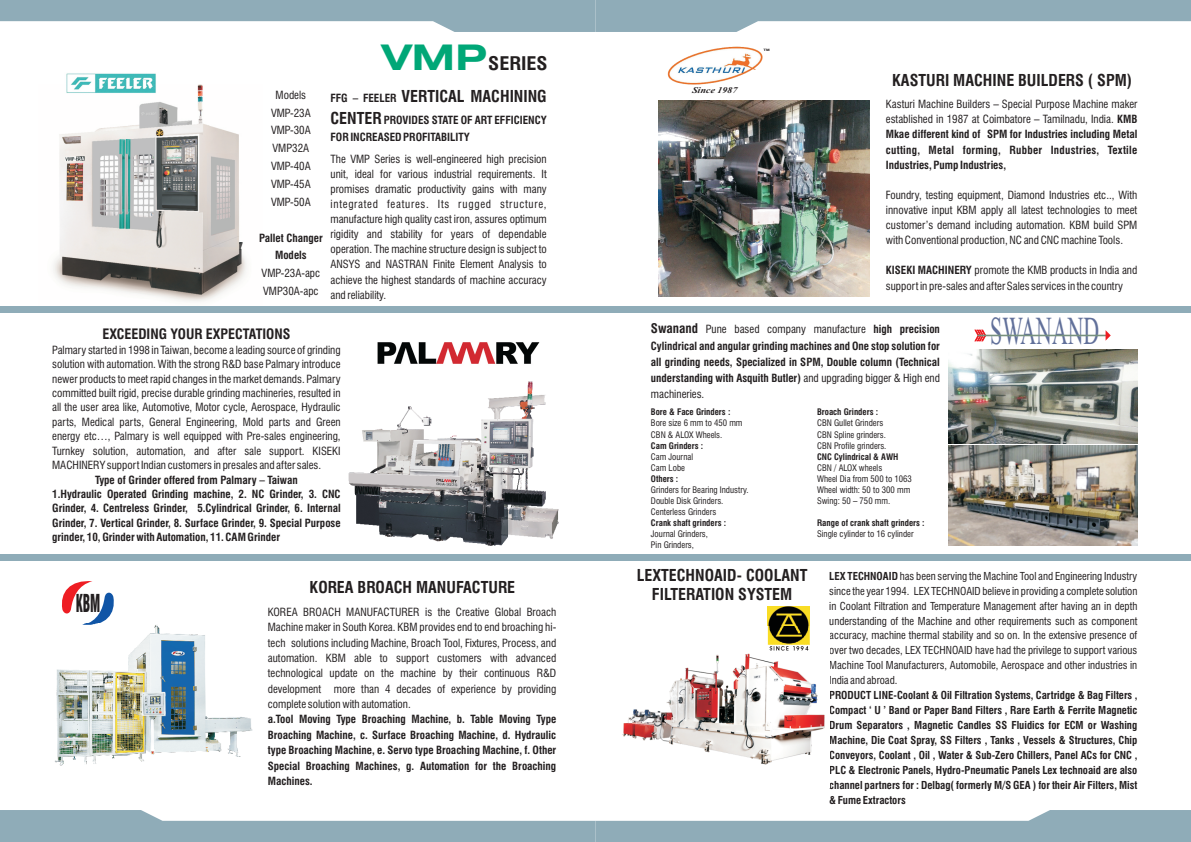
<style>
.page{position:relative;width:1191px;height:842px;background:#fff}
.page>*{position:absolute;margin:0;border:0;box-sizing:border-box;transform-origin:0 0}
.t1{font:39.6px "Times New Roman";color:#61709a;scale:.55 1}
.t2{font:900 condensed 24.1px "Swiss 721 BT";color:#231f20;scale:.53 1}
.t3{font:700 condensed 18.3px "Swiss 721 BT";color:#231f20;scale:1.11 1}
.t4{font:700 condensed 16px/19.2px "Swiss 721 BT";color:#231f20;text-align:center}
.t5{font:700 condensed 14px "Swiss 721 BT";color:#231f20}
.t6{font:condensed 11px/15.1px "Swiss 721 BT";color:#231f20;text-align:justify}
.t7{font:700 condensed 11px/15.1px "Swiss 721 BT";color:#231f20;text-align:justify}
.t8{font:condensed 10.7px/14.9px "Swiss 721 BT";color:#231f20;text-align:justify}
.t9{font:700 condensed 10.7px/14.9px "Swiss 721 BT";color:#231f20;text-align:justify}
.t10{font:condensed 8.8px/11.1px "Swiss 721 BT";color:#231f20}
.t11{font:700 condensed 8.8px "Swiss 721 BT";color:#231f20}
.t12{font:italic 700 8.7px "Times New Roman";color:#231f20;scale:1.14 1}
.t13{font:700 3.1px "Arial";color:#231f20;scale:1.41 1}
.s1{font-stretch:expanded;font-size:35.3px;color:#00a777}
.s2{font-size:11px}
.s3{font-size:16px}
.s4{font-weight:400}
.s5{font-weight:700}
.s6{font-size:13px}
</style>
<div class="page">
<svg style="left:0;top:0;width:1191px;height:32px"></svg>
<svg style="left:0;top:810px;width:1191px;height:32px"></svg>
<img style="left:53px;top:85px;width:194px;height:217px">
<img style="left:65px;top:73px;width:93px;height:22px">
<img style="left:378px;top:342px;width:161px;height:22px">
<div style="left:0;top:306px;width:595px;height:7px;background:#8facb8"></div>
<div style="left:595px;top:306px;width:596px;height:7px;background:#8facb8"></div>
<div style="left:595px;top:554px;width:596px;height:7px;background:#8facb8"></div>
<div style="left:0;top:554px;width:595px;height:7px;background:#8facb8"></div>
<svg style="left:62px;top:581px;width:52px;height:43px"></svg>
<img style="left:659px;top:101px;width:210px;height:196px">
<svg style="left:667px;top:46px;width:96px;height:39px"></svg>
<img style="left:948px;top:349px;width:189px;height:95px">
<svg style="left:974px;top:329px;width:137px;height:13px"></svg>
<img style="left:948px;top:446px;width:189px;height:99px">
<img style="left:767px;top:606px;width:42px;height:20px">
<img style="left:622px;top:626px;width:203px;height:139px">
<img style="left:55px;top:624px;width:198px;height:142px">
<img style="left:348px;top:381px;width:211px;height:165px">
<p class="t6" style="left:271px;top:87px;width:41px;line-height:17.9px;text-align:center">Models<br>VMP-23A<br>VMP-30A<br>VMP32A<br>VMP-40A<br>VMP-45A<br>VMP-50A</p>
<p class="t7" style="left:259px;top:230px;width:65px;line-height:17.9px;text-align:center">Pallet Changer<br>Models</p>
<p class="t6" style="left:261px;top:266px;width:60px;line-height:17.9px">VMP-23A-apc<br>VMP30A-apc</p>
<h3 class="t3" style="left:382px;top:56px;width:151px"><span class="s1">VMP</span>SERIES</h3>
<h3 class="t4" style="left:330px;top:89px;width:218px"><span class="s2">FFG – FEELER</span> VERTICAL MACHINING</h3>
<p class="t7" style="left:330px;top:113px;width:218px;line-height:16.5px"><span class="s3">CENTER</span> PROVIDES STATE OF ART EFFICIENCY<br>FOR INCREASED PROFITABILITY</p>
<p class="t6" style="left:330px;top:152px;width:218px">The VMP Series is well-engineered high precision unit, ideal for various industrial requirements. It promises dramatic productivity gains with many integrated features. Its rugged structure, manufacture high quality cast iron, assures optimum rigidity and stability for years of dependable operation. The machine structure design is subject to ANSYS and NASTRAN Finite Element Analysis to achieve the highest standards of machine accuracy and reliability.</p>
<p class="t5" style="left:102px;top:328px;width:189px">EXCEEDING YOUR EXPECTATIONS</p>
<p class="t6" style="left:52px;top:344px;width:290px;line-height:14.4px">Palmary started in 1998 in Taiwan, become a leading source of grinding solution with automation. With the strong R&amp;D base Palmary introduce newer products to meet rapid changes in the market demands. Palmary committed built rigid, precise durable grinding machineries, resulted in all the user area like, Automotive, Motor cycle, Aerospace, Hydraulic parts, Medical parts, General Engineering, Mold parts and Green energy etc…, Palmary is well equipped with Pre-sales engineering, Turnkey solution, automation, and after sale support. KISEKI MACHINERY support Indian customers in presales and after sales.</p>
<p class="t7" style="left:52px;top:473px;width:290px;line-height:14.4px;text-align:left;text-indent:43px">Type of Grinder offered from Palmary – Taiwan 1.Hydraulic Operated Grinding machine, 2. NC Grinder, 3. CNC Grinder, 4. Centreless Grinder, 5.Cylindrical Grinder, 6. Internal Grinder, 7. Vertical Grinder, 8. Surface Grinder, 9. Special Purpose grinder, 10, Grinder with Automation, 11. CAM Grinder</p>
<h2 class="t2" style="left:76px;top:593px;width:48px">KBM</h2>
<h3 class="t4" style="left:309px;top:579px;width:207px">KOREA BROACH MANUFACTURE</h3>
<p class="t6" style="left:268px;top:605px;width:290px;line-height:15.4px">KOREA BROACH MANUFACTURER is the Creative Global Broach Machine maker in South Korea. KBM provides end to end broaching hi&shy;tech solutions including Machine, Broach Tool, Fixtures, Process, and automation. KBM able to support customers with advanced technological update on the machine by their continuous R&amp;D development more than 4 decades of experience by providing complete solution with automation.</p>
<p class="t7" style="left:268px;top:713px;width:290px;line-height:15.4px">a.Tool Moving Type Broaching Machine, b. Table Moving Type Broaching Machine, c. Surface Broaching Machine, d. Hydraulic type Broaching Machine, e. Servo type Broaching Machine, f. Other Special Broaching Machines, g. Automation for the Broaching Machines.</p>
<p class="t12" style="left:692px;top:87px;width:41px">Since 1987</p>
<p class="t13" style="left:763px;top:48px;width:6px">TM</p>
<h3 class="t4" style="left:892px;top:73px;width:241px">KASTURI MACHINE BUILDERS ( SPM)</h3>
<p class="t7" style="left:886px;top:98px;width:253px"><span class="s4">Kasturi Machine Builders – Special Purpose Machine maker established in 1987 at Coimbatore – Tamilnadu, India.</span> KMB Mkae different kind of SPM for Industries including Metal cutting, Metal forming, Rubber Industries, Textile Industries, Pump Industries,</p>
<p class="t6" style="left:886px;top:189px;width:253px">Foundry, testing equipment, Diamond Industries etc.., With innovative input KBM apply all latest technologies to meet customer’s demand including automation. KBM build SPM with Conventional production, NC and CNC machine Tools.</p>
<p class="t6" style="left:886px;top:264px;width:253px"><span class="s5">KISEKI MACHINERY</span> promote the KMB products in India and support in pre-sales and after Sales services in the country</p>
<p class="t7" style="left:651px;top:322px;width:290px;line-height:16.3px"><span class="s6">Swanand</span> <span class="s4">Pune based company manufacture</span> high precision Cylindrical and angular grinding machines and One stop solution for all grinding needs, Specialized in SPM, Double column (Technical understanding with Asquith Butler) <span class="s4">and upgrading bigger &amp; High end machineries.</span></p>
<h1 class="t1" style="left:990px;top:317px;width:199px">SWANAND</h1>
<p class="t11" style="left:651px;top:409px;width:81px">Bore &amp; Face Grinders :</p>
<p class="t10" style="left:651px;top:419px;width:93px">Bore size 6 mm to 450 mm<br>CBN &amp; ALOX Wheels.</p>
<p class="t11" style="left:651px;top:442px;width:54px">Cam Grinders :</p>
<p class="t10" style="left:651px;top:452px;width:44px">Cam Journal<br>Cam Lobe</p>
<p class="t11" style="left:651px;top:475px;width:29px">Others :</p>
<p class="t10" style="left:651px;top:485px;width:99px">Grinders for Bearing Industry.<br>Double Disk Grinders.<br>Centerless Grinders</p>
<p class="t11" style="left:651px;top:519px;width:77px">Crank shaft grinders :</p>
<p class="t10" style="left:651px;top:529px;width:59px">Journal Grinders,<br>Pin Grinders,</p>
<h3 class="t4" style="left:636px;top:567px;width:172px">LEXTECHNOAID- COOLANT<br>FILTERATION SYSTEM</h3>
<p class="t11" style="left:817px;top:409px;width:63px">Broach Grinders :</p>
<p class="t10" style="left:817px;top:419px;width:71px">CBN Gullet Grinders<br>CBN Spline grinders.<br>CBN Profile grinders.</p>
<p class="t11" style="left:817px;top:453px;width:83px">CNC Cylindrical &amp; AWH</p>
<p class="t10" style="left:817px;top:463px;width:96px">CBN / ALOX wheels<br>Wheel Dia from 500 to 1063<br>Wheel width: 50 to 300 mm<br>Swing: 50 – 750 mm.</p>
<p class="t11" style="left:817px;top:519px;width:109px">Range of crank shaft grinders :</p>
<p class="t10" style="left:817px;top:529px;width:98px">Single cylinder to 16 cylinder</p>
<p class="t8" style="left:829px;top:569px;width:309px"><span class="s5">LEX TECHNOAID</span> has been serving the Machine Tool and Engineering Industry since the year 1994. LEX TECHNOAID believe in providing a complete solution in Coolant Filtration and Temperature Management after having an in depth understanding of the Machine and other requirements such as component accuracy, machine thermal stability and so on. In the extensive presence of over two decades, LEX TECHNOAID have had the privilege to support various Machine Tool Manufacturers, Automobile, Aerospace and other industries in India and abroad.</p>
<p class="t9" style="left:829px;top:689px;width:310px">PRODUCT LINE-Coolant &amp; Oil Filtration Systems, Cartridge &amp; Bag Filters , Compact ‘ U ’ Band or Paper Band Filters , Rare Earth &amp; Ferrite Magnetic Drum Separators , Magnetic Candles SS Fluidics for ECM or Washing Machine, Die Coat Spray, SS Filters , Tanks , Vessels &amp; Structures, Chip Conveyors, Coolant , Oil , Water &amp; Sub-Zero Chillers, Panel ACs for CNC , PLC &amp; Electronic Panels, Hydro-Pneumatic Panels Lex technoaid are also channel partners for : Delbag( formerly M/S GEA ) for their Air Filters, Mist &amp; Fume Extractors</p>
</div>
